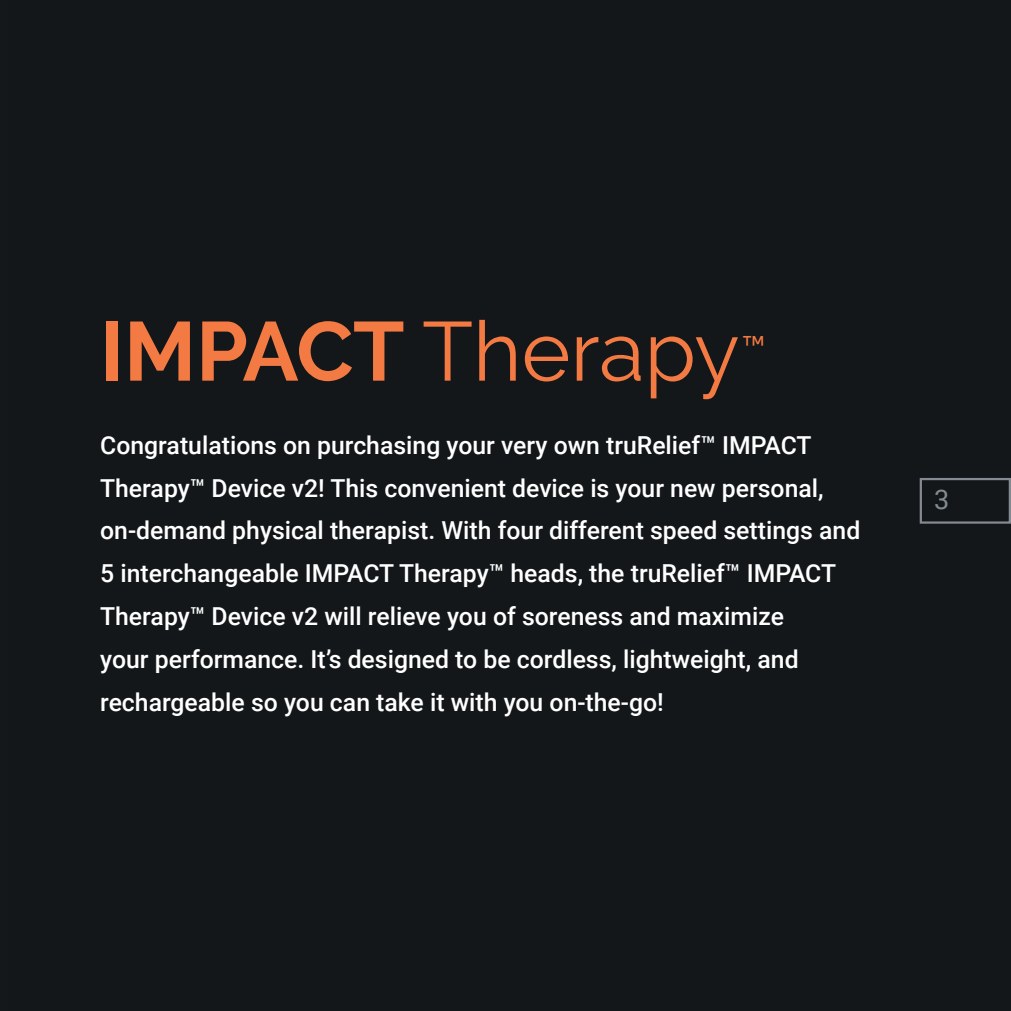
<style>
.page{position:relative;width:1011px;height:1011px;background:#fff}
.page>*{position:absolute;margin:0;border:0;box-sizing:border-box;transform-origin:0 0}
.Body_Copy{font:83.25px "Raleway";color:#f47a44}
.Body_Copy-2{font:33.75px "Raleway";color:#f47a44}
.t1{font:27px "Roboto";color:#848a92}
.Body_Copy-3{font:500 24.75px/42.8px "Roboto";color:#fff}
.s1{font-weight:700}
</style>
<div class="page">
<div style="left:19px;top:0;width:991px;height:1010px;background:#131719"></div>
<div style="left:0;top:0;width:19px;height:1010px;background:#13171a"></div>
<div style="left:919px;top:478px;width:91px;height:45px;border:2px solid #848a92"></div>
<p class="Body_Copy" style="left:100px;top:303px;width:640px"><span class="s1">IMPACT</span> Therapy</p>
<p class="Body_Copy-2" style="left:741px;top:329px;width:26px">™</p>
<p class="Body_Copy-3" style="left:100px;top:422px;width:761px">Congratulations on purchasing your very own truRelief™ IMPACT Therapy™ Device v2! This convenient device is your new personal, on-demand physical therapist. With four different speed settings and 5 interchangeable IMPACT Therapy™ heads, the truRelief™ IMPACT Therapy™ Device v2 will relieve you of soreness and maximize<br>your performance. It’s designed to be cordless, lightweight, and rechargeable so you can take it with you on-the-go!</p>
<p class="t1" style="left:934px;top:480px;width:17px">3</p>
</div>
